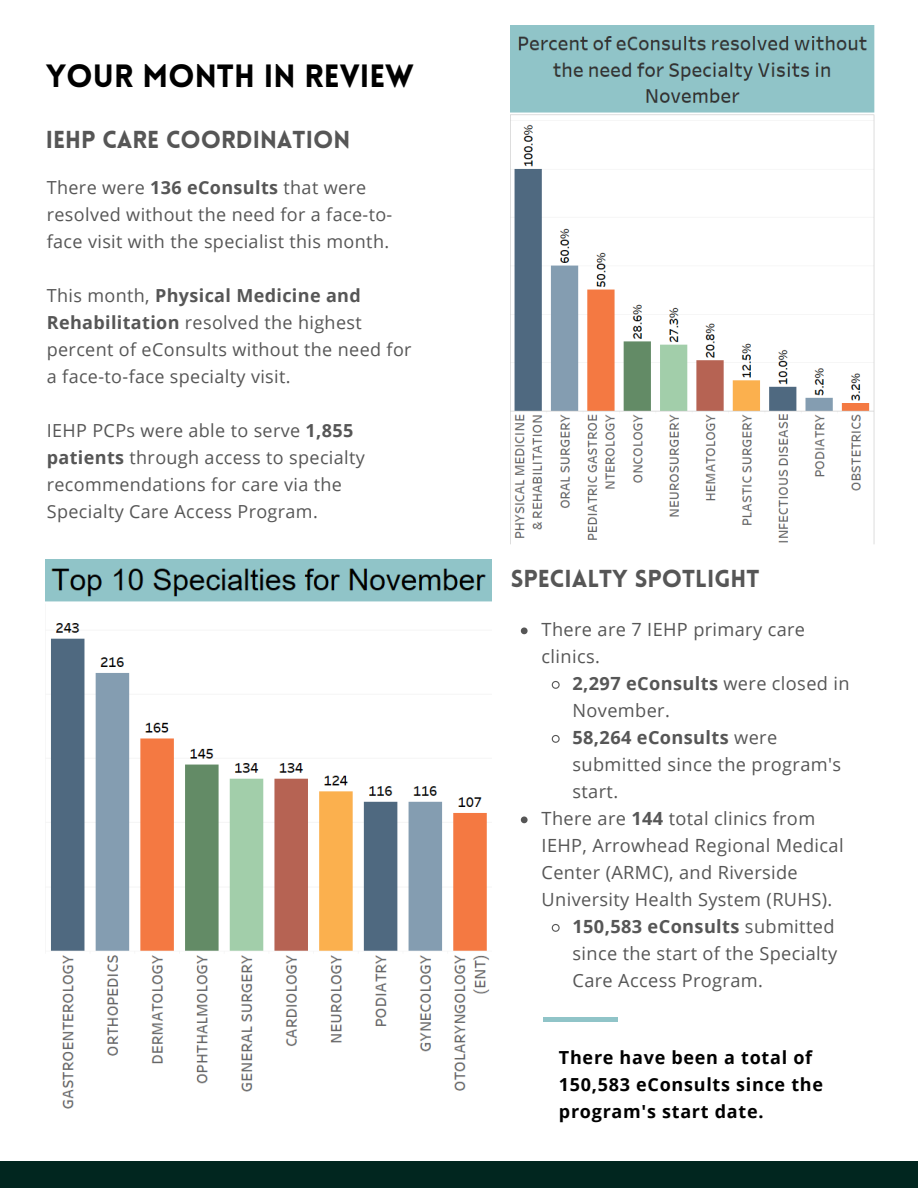
<style>
.page{position:relative;width:918px;height:1188px;background:#fff}
.page>*{position:absolute;margin:0;border:0;box-sizing:border-box;transform-origin:0 0}
.t1{font:900 31.5px "Lovelo";color:#000}
.t2{font:900 24px "Lovelo";color:#565656}
.t3{font:18.15px/27px "Open Sans";letter-spacing:.02em;color:#565656}
.t4{font:18px/27px "Open Sans";letter-spacing:.02em;color:#565656}
.t5{font:700 18px/27px "Open Sans";letter-spacing:.04em;color:#000}
.s1{font-weight:700}
</style>
<div class="page">
<div style="left:0;top:1161px;width:918px;height:27px;background:#01261f"></div>
<svg style="left:521px;top:627px;width:7px;height:7px"></svg>
<svg style="left:551px;top:681px;width:9px;height:8px"></svg>
<svg style="left:551px;top:735px;width:9px;height:8px"></svg>
<svg style="left:521px;top:816px;width:7px;height:7px"></svg>
<svg style="left:551px;top:924px;width:9px;height:8px"></svg>
<div style="left:544px;top:1017px;width:74px;height:5px;background:#90c4c8"></div>
<img style="left:511px;top:26px;width:363px;height:518px">
<img style="left:46px;top:560px;width:445px;height:549px">
<p class="t1" style="left:46px;top:63px;width:370px">YOUR MONTH IN REVIEW</p>
<p class="t2" style="left:46px;top:130px;width:306px">IEHP CARE COORDINATION</p>
<p class="t4" style="left:47px;top:174px;width:347px">There were <span class="s1">136 eConsults</span> that were resolved without the need for a face-to&shy;face visit with the specialist this month.</p>
<p class="t4" style="left:47px;top:282px;width:366px">This month, <span class="s1">Physical Medicine and Rehabilitation</span> resolved the highest percent of eConsults without the need for a face-to-face specialty visit.</p>
<p class="t4" style="left:47px;top:417px;width:320px">IEHP PCPs were able to serve <span class="s1">1,855 patients</span> through access to specialty recommendations for care via the Specialty Care Access Program.</p>
<p class="t2" style="left:511px;top:569px;width:250px">SPECIALTY SPOTLIGHT</p>
<p class="t3" style="left:542px;top:616px;width:265px">There are 7 IEHP primary care clinics.</p>
<p class="t3" style="left:573px;top:670px;width:279px"><span class="s1">2,297 eConsults</span> were closed in<br>November.</p>
<p class="t3" style="left:573px;top:724px;width:270px"><span class="s1">58,264 eConsults</span> were submitted since the program's start.</p>
<p class="t3" style="left:542px;top:805px;width:303px">There are <span class="s1">144</span> total clinics from<br>IEHP, Arrowhead Regional Medical<br>Center (ARMC), and Riverside<br>University Health System (RUHS).</p>
<p class="t3" style="left:573px;top:913px;width:266px"><span class="s1">150,583 eConsults</span> submitted since the start of the Specialty<br>Care Access Program.</p>
<p class="t5" style="left:559px;top:1044px;width:266px">There have been a total of<br>150,583 eConsults since the program's start date.</p>
</div>
